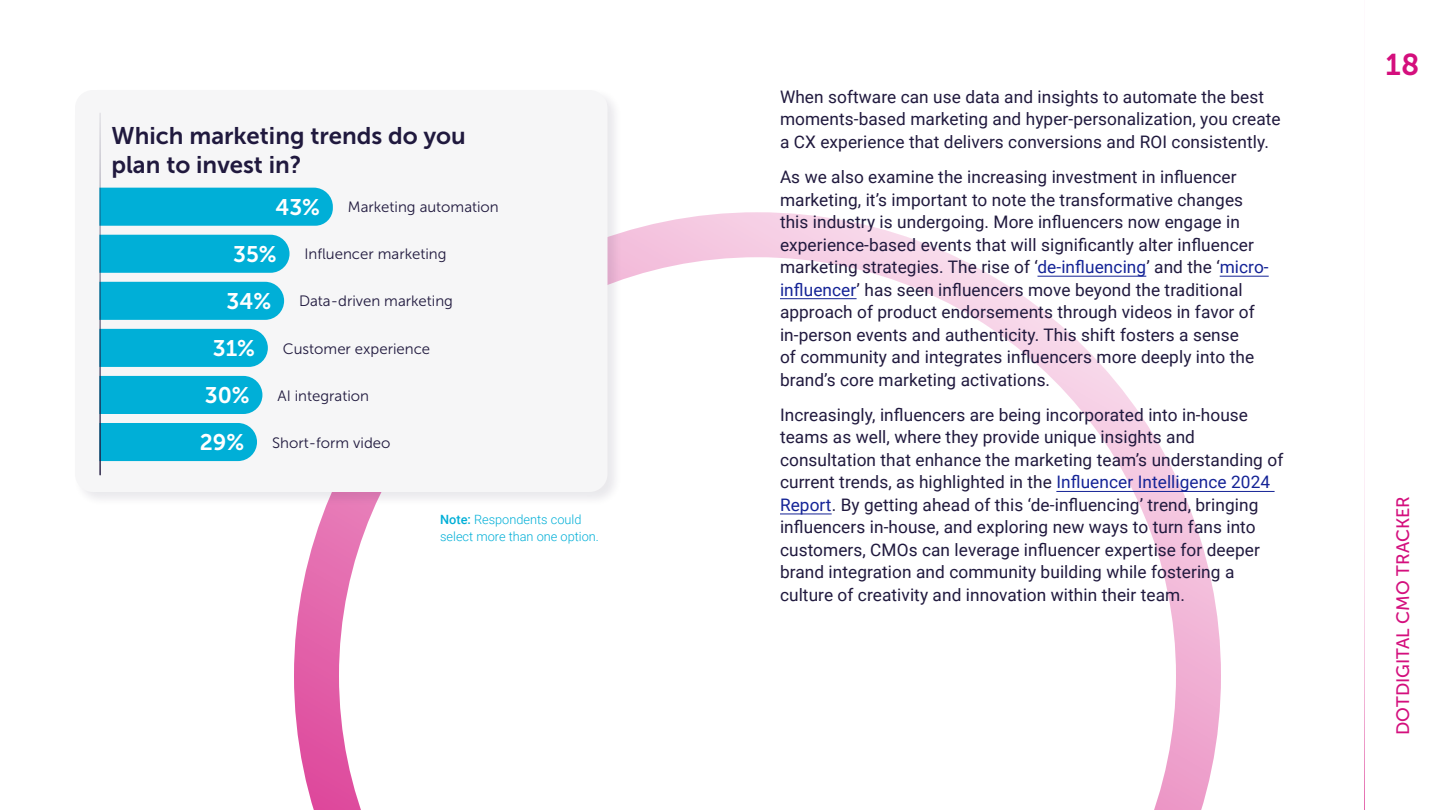
<style>
.page{position:relative;width:1440px;height:810px;background:#fff}
.page>*{position:absolute;margin:0;border:0;box-sizing:border-box;transform-origin:0 0}
.t1{font:30px "Museo Sans 700";color:#d40f7d}
.t2{font:24px/28.8px "Museo Sans 700";color:#20193e}
.t3{font:22.5px "Museo Sans 700";color:#fff}
.t4{font:18px "Museo Sans 500";color:#d40f7d}
.t5{font:17.25px/22.5px "Roboto";letter-spacing:.005em;color:#20193e}
.t6{font:15px "Museo Sans 300";color:#20193e}
.t7{font:300 12.75px/16.5px "Roboto";color:#00afd7}
.s1{font-weight:500}
.s2{color:#142396}
</style>
<div class="page">
<svg style="left:294px;top:212px;width:927px;height:598px"></svg>
<hr style="left:1037px;top:276px;width:109px;height:1px;background:#142396">
<hr style="left:1220px;top:276px;width:49px;height:1px;background:#142396">
<hr style="left:780px;top:298px;width:77px;height:1px;background:#142396">
<hr style="left:1056px;top:491px;width:219px;height:1px;background:#142396">
<hr style="left:780px;top:514px;width:52px;height:1px;background:#142396">
<div style="left:73px;top:88px;width:549px;height:419px;background:#20193e;opacity:.1"></div>
<div style="left:75px;top:90px;width:533px;height:402px;background:#f6f6f7;border-radius:18px"></div>
<div style="left:101px;top:423px;width:156px;height:38px;background:#00afd7"></div>
<div style="left:101px;top:376px;width:161px;height:38px;background:#00afd7"></div>
<div style="left:101px;top:329px;width:167px;height:38px;background:#00afd7"></div>
<div style="left:101px;top:282px;width:183px;height:38px;background:#00afd7"></div>
<div style="left:101px;top:235px;width:189px;height:38px;background:#00afd7"></div>
<div style="left:101px;top:188px;width:232px;height:38px;background:#00afd7"></div>
<hr style="left:99px;top:113px;width:2px;height:362px;background:#20193e">
<svg style="left:1364px;top:404px;width:1px;height:406px"></svg>
<h2 class="t2" style="left:112px;top:121px;width:356px">Which marketing trends do you plan to invest in?</h2>
<h3 class="t3" style="left:275px;top:195px;width:46px">43%</h3>
<h3 class="t3" style="left:233px;top:242px;width:45px">35%</h3>
<h3 class="t3" style="left:227px;top:289px;width:46px">34%</h3>
<h3 class="t3" style="left:213px;top:336px;width:44px">31%</h3>
<h3 class="t3" style="left:205px;top:383px;width:46px">30%</h3>
<h3 class="t3" style="left:200px;top:430px;width:46px">29%</h3>
<p class="t6" style="left:348px;top:199px;width:153px">Marketing automation</p>
<p class="t6" style="left:305px;top:246px;width:144px">Influencer marketing</p>
<p class="t6" style="left:299px;top:293px;width:155px">Data-driven marketing</p>
<p class="t6" style="left:283px;top:340px;width:149px">Customer experience</p>
<p class="t6" style="left:277px;top:387px;width:93px">AI integration</p>
<p class="t6" style="left:272px;top:434px;width:120px">Short-form video</p>
<p class="t7" style="left:440px;top:511px;width:160px"><span class="s1">Note:</span> Respondents could select more than one option.</p>
<p class="t5" style="left:780px;top:85px;width:502px">When software can use data and insights to automate the best moments-based marketing and hyper-personalization, you create a CX experience that delivers conversions and ROI consistently.</p>
<p class="t5" style="left:780px;top:165px;width:490px">As we also examine the increasing investment in influencer marketing, it’s important to note the transformative changes this industry is undergoing. More influencers now engage in experience-based events that will significantly alter influencer marketing strategies. The rise of ‘<span class="s2">de-influencing</span>’ and the ‘<span class="s2">micro&shy;influencer</span>’ has seen influencers move beyond the traditional approach of product endorsements through videos in favor of in-person events and authenticity. This shift fosters a sense<br>of community and integrates influencers more deeply into the brand’s core marketing activations.</p>
<p class="t5" style="left:780px;top:403px;width:505px">Increasingly, influencers are being incorporated into in-house teams as well, where they provide unique insights and consultation that enhance the marketing team’s understanding of current trends, as highlighted in the <span class="s2">Influencer Intelligence 2024<br>Report</span>. By getting ahead of this ‘de-influencing’ trend, bringing influencers in-house, and exploring new ways to turn fans into customers, CMOs can leverage influencer expertise for deeper brand integration and community building while fostering a culture of creativity and innovation within their team.</p>
<h1 class="t1" style="left:1386px;top:48px;width:35px">18</h1>
<p class="t4" style="left:1393px;top:735px;width:240px;rotate:-90deg">DOTDIGITAL CMO TRACKER</p>
</div>
